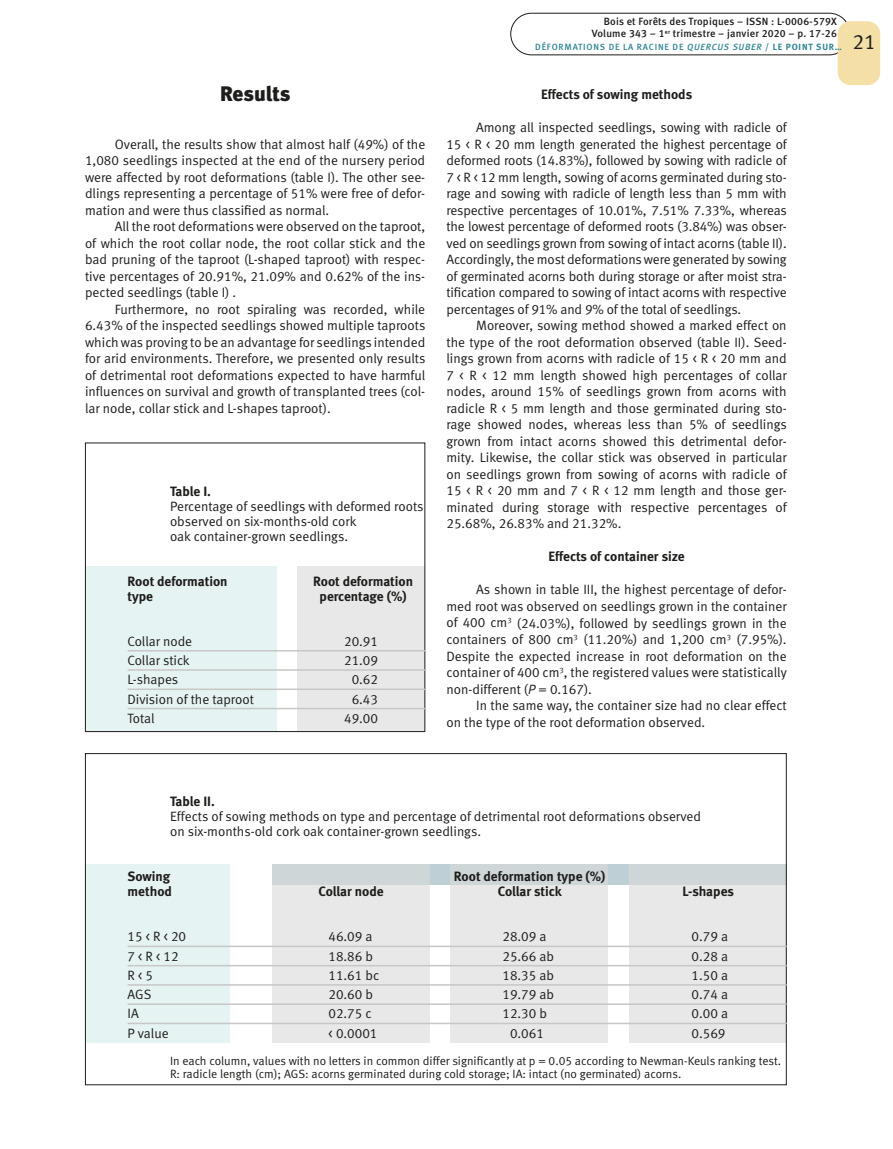
<style>
.page{position:relative;width:893px;height:1149px;background:#fff}
.page>*{position:absolute;margin:0;border:0;box-sizing:border-box;transform-origin:0 0}
.t1{font:21px "Meta Black LF";letter-spacing:-.005em;color:#1d1d1b}
.t2{font:21px "Meta Normal LF";color:#1d1d1b}
.t3{font:13.5px/16.5px "Meta Normal LF";color:#1d1d1b;text-align:justify}
.t4{font:13.5px "Meta Bold LF";color:#1d1d1b}
.t5{font:12px/13.5px "Meta Normal LF";color:#1d1d1b}
.t6{font:10.5px/12px "Meta Medium LF";letter-spacing:.02em;color:#1d1d1b;text-align:right}
.t7{font:9px "Meta Medium LF";letter-spacing:.09em;color:#2f8593}
.s1{font-style:italic}
.s2{font-family:"Meta Bold LF"}
</style>
<div class="page">
<div style="left:510px;top:13px;width:340px;height:42px;border:1px solid #1d1d1b;border-radius:21px"></div>
<div style="left:838px;top:21px;width:42px;height:64px;background:#f4dfa6;border-radius:13px"></div>
<div style="left:85px;top:566px;width:191px;height:165px;background:#e6f3f3"></div>
<div style="left:298px;top:566px;width:127px;height:165px;background:#e8e8e8"></div>
<hr style="left:128px;top:649px;width:297px;height:2px;background:#c7c7c6">
<hr style="left:128px;top:669px;width:297px;height:1px;background:#c7c7c6">
<hr style="left:128px;top:688px;width:297px;height:1px;background:#c7c7c6">
<hr style="left:128px;top:707px;width:297px;height:2px;background:#c7c7c6">
<div style="left:85px;top:863px;width:145px;height:179px;background:#e6f3f3"></div>
<svg style="left:272px;top:863px;width:515px;height:21px"></svg>
<svg style="left:272px;top:863px;width:157px;height:179px;background:#e4e5e5"></svg>
<svg style="left:629px;top:863px;width:156px;height:179px;background:#e4e5e5"></svg>
<svg style="left:451px;top:863px;width:157px;height:179px;background:#e4e5e5"></svg>
<hr style="left:128px;top:945px;width:659px;height:1px;background:#c7c7c6">
<hr style="left:128px;top:964px;width:659px;height:2px;background:#c7c7c6">
<hr style="left:128px;top:983px;width:659px;height:2px;background:#c7c7c6">
<hr style="left:128px;top:1003px;width:659px;height:1px;background:#c7c7c6">
<hr style="left:128px;top:1022px;width:659px;height:1px;background:#c7c7c6">
<h1 class="t1" style="left:220px;top:81px;width:72px">Results</h1>
<p class="t3" style="left:85px;top:135px;width:342px;text-indent:30px">Overall, the results show that almost half (49%) of the 1,080 seedlings inspected at the end of the nursery period were affected by root deformations (table I). The other see&shy;dlings representing a percentage of 51% were free of defor&shy;mation and were thus classified as normal.</p>
<p class="t3" style="left:85px;top:218px;width:342px;text-indent:30px">All the root deformations were observed on the taproot, of which the root collar node, the root collar stick and the bad pruning of the taproot (L-shaped taproot) with respec&shy;tive percentages of 20.91%, 21.09% and 0.62% of the ins&shy;pected seedlings (table I) .</p>
<p class="t3" style="left:85px;top:300px;width:342px;text-indent:30px">Furthermore, no root spiraling was recorded, while 6.43% of the inspected seedlings showed multiple taproots which was proving to be an advantage for seedlings intended for arid environments. Therefore, we presented only results of detrimental root deformations expected to have harmful influences on survival and growth of transplanted trees (col&shy;lar node, collar stick and L-shapes taproot).</p>
<p class="t4" style="left:170px;top:482px;width:42px">Table I.</p>
<p class="t3" style="left:170px;top:498px;width:255px;line-height:15px;text-align:left">Percentage of seedlings with deformed roots observed on six-months-old cork<br>oak container-grown seedlings.</p>
<p class="t4" style="left:128px;top:572px;width:102px">Root deformation</p>
<p class="t4" style="left:313px;top:572px;width:102px">Root deformation</p>
<p class="t4" style="left:128px;top:587px;width:27px">type</p>
<p class="t4" style="left:320px;top:587px;width:88px">percentage (%)</p>
<p class="t3" style="left:128px;top:632px;width:66px">Collar node</p>
<p class="t3" style="left:344px;top:632px;width:35px">20.91</p>
<p class="t3" style="left:128px;top:651px;width:64px">Collar stick</p>
<p class="t3" style="left:344px;top:651px;width:35px">21.09</p>
<p class="t3" style="left:128px;top:671px;width:52px">L-shapes</p>
<p class="t3" style="left:352px;top:671px;width:28px">0.62</p>
<p class="t3" style="left:128px;top:690px;width:128px">Division of the taproot</p>
<p class="t3" style="left:352px;top:690px;width:28px">6.43</p>
<p class="t3" style="left:128px;top:709px;width:29px">Total</p>
<p class="t3" style="left:344px;top:709px;width:35px">49.00</p>
<p class="t6" style="left:592px;top:16px;width:247px">Bois et Forêts des Tropiques – ISSN : L-0006-579X<br>Volume 343 – 1<sup>er</sup> trimestre – janvier 2020 – p. 17-26</p>
<p class="t7" style="left:535px;top:41px;width:308px">DÉFORMATIONS DE LA RACINE DE <span class="s1">QUERCUS SUBER</span> <span class="s2">/ LE POINT SUR…</span></p>
<h1 class="t2" style="left:852px;top:30px;width:25px">21</h1>
<p class="t4" style="left:541px;top:86px;width:152px">Effects of sowing methods</p>
<p class="t3" style="left:446px;top:119px;width:342px;text-indent:30px">Among all inspected seedlings, sowing with radicle of 15 &lt; R &lt; 20 mm length generated the highest percentage of deformed roots (14.83%), followed by sowing with radicle of 7 &lt; R &lt; 12 mm length, sowing of acorns germinated during sto&shy;rage and sowing with radicle of length less than 5 mm with respective percentages of 10.01%, 7.51% 7.33%, whereas the lowest percentage of deformed roots (3.84%) was obser&shy;ved on seedlings grown from sowing of intact acorns (table II).<br>Accordingly, the most deformations were generated by sowing of germinated acorns both during storage or after moist stra&shy;tification compared to sowing of intact acorns with respective percentages of 91% and 9% of the total of seedlings.</p>
<p class="t3" style="left:446px;top:317px;width:342px;text-indent:30px">Moreover, sowing method showed a marked effect on the type of the root deformation observed (table II). Seed&shy;lings grown from acorns with radicle of 15 &lt; R &lt; 20 mm and 7 &lt; R &lt; 12 mm length showed high percentages of collar nodes, around 15% of seedlings grown from acorns with radicle R &lt; 5 mm length and those germinated during sto&shy;rage showed nodes, whereas less than 5% of seedlings grown from intact acorns showed this detrimental defor&shy;mity. Likewise, the collar stick was observed in particular on seedlings grown from sowing of acorns with radicle of 15 &lt; R &lt; 20 mm and 7 &lt; R &lt; 12 mm length and those ger&shy;minated during storage with respective percentages of 25.68%, 26.83% and 21.32%.</p>
<p class="t4" style="left:548px;top:548px;width:138px">Effects of container size</p>
<p class="t3" style="left:446px;top:581px;width:342px;text-indent:30px">As shown in table III, the highest percentage of defor&shy;med root was observed on seedlings grown in the container of 400 cm<sup>3</sup> (24.03%), followed by seedlings grown in the containers of 800 cm<sup>3</sup> (11.20%) and 1,200 cm<sup>3</sup> (7.95%).<br>Despite the expected increase in root deformation on the container of 400 cm<sup>3</sup>, the registered values were statistically non-different (<span class="s1">P</span> = 0.167).</p>
<p class="t3" style="left:446px;top:696px;width:342px;text-indent:30px">In the same way, the container size had no clear effect on the type of the root deformation observed.</p>
<p class="t4" style="left:170px;top:793px;width:46px">Table II.</p>
<p class="t3" style="left:170px;top:808px;width:532px;line-height:15px">Effects of sowing methods on type and percentage of detrimental root deformations observed on six-months-old cork oak container-grown seedlings.</p>
<p class="t4" style="left:128px;top:868px;width:44px">Sowing</p>
<p class="t4" style="left:454px;top:868px;width:153px">Root deformation type (%)</p>
<p class="t4" style="left:128px;top:883px;width:46px">method</p>
<p class="t4" style="left:319px;top:883px;width:67px">Collar node</p>
<p class="t4" style="left:498px;top:883px;width:65px">Collar stick</p>
<p class="t4" style="left:682px;top:883px;width:53px">L-shapes</p>
<p class="t3" style="left:128px;top:927px;width:60px">15&lt;R&lt;20</p>
<p class="t3" style="left:328px;top:927px;width:46px">46.09 a</p>
<p class="t3" style="left:502px;top:927px;width:46px">28.09 a</p>
<p class="t3" style="left:692px;top:927px;width:38px">0.79 a</p>
<p class="t3" style="left:128px;top:947px;width:53px">7&lt;R&lt;12</p>
<p class="t3" style="left:328px;top:947px;width:46px">18.86 b</p>
<p class="t3" style="left:502px;top:947px;width:53px">25.66 ab</p>
<p class="t3" style="left:692px;top:947px;width:38px">0.28 a</p>
<p class="t3" style="left:128px;top:966px;width:27px">R&lt;5</p>
<p class="t3" style="left:328px;top:966px;width:52px">11.61 bc</p>
<p class="t3" style="left:502px;top:966px;width:53px">18.35 ab</p>
<p class="t3" style="left:692px;top:966px;width:38px">1.50 a</p>
<p class="t3" style="left:128px;top:985px;width:25px">AGS</p>
<p class="t3" style="left:328px;top:985px;width:46px">20.60 b</p>
<p class="t3" style="left:502px;top:985px;width:53px">19.79 ab</p>
<p class="t3" style="left:692px;top:985px;width:38px">0.74 a</p>
<p class="t3" style="left:128px;top:1004px;width:13px">IA</p>
<p class="t3" style="left:328px;top:1004px;width:45px">02.75 c</p>
<p class="t3" style="left:502px;top:1004px;width:46px">12.30 b</p>
<p class="t3" style="left:692px;top:1004px;width:38px">0.00 a</p>
<p class="t3" style="left:128px;top:1024px;width:43px">P value</p>
<p class="t3" style="left:329px;top:1024px;width:50px">&lt; 0.0001</p>
<p class="t3" style="left:510px;top:1024px;width:35px">0.061</p>
<p class="t3" style="left:692px;top:1024px;width:35px">0.569</p>
<p class="t5" style="left:170px;top:1053px;width:613px">In each column, values with no letters in common differ significantly at p = 0.05 according to Newman-Keuls ranking test.<br>R: radicle length (cm); AGS: acorns germinated during cold storage; IA: intact (no germinated) acorns.</p>
</div>
